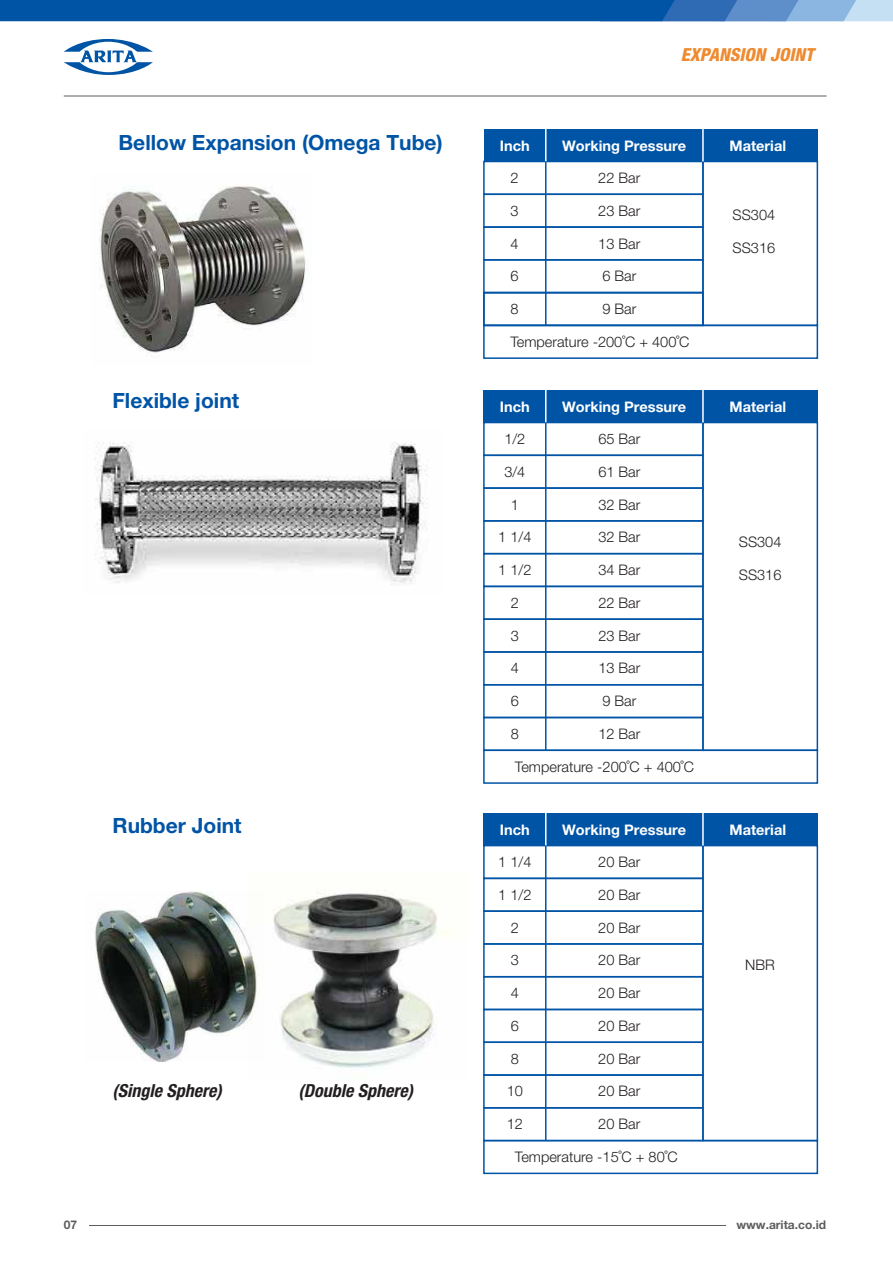
<style>
.page{position:relative;width:893px;height:1263px;background:#fff}
.page>*{position:absolute;margin:0;border:0;box-sizing:border-box;transform-origin:0 0}
.t1{font:700 21px "Helvetica Neue LT Pro";color:#0054a6}
.t2{font:italic 700 condensed 18px "Helvetica Neue LT Pro";color:#231f20}
.t3{font:italic 800 condensed 18px "Helvetica Neue LT Pro";color:#ee8a2f}
.t4{font:300 14.55px "Helvetica Neue LT Pro";color:#231f20}
.t5{font:700 14.55px "Helvetica Neue LT Pro";color:#fff}
.t6{font:700 12px "Helvetica Neue LT Pro";color:#5d5d60}
</style>
<div class="page">
<svg style="left:0;top:0;width:893px;height:21px;background:#1c66b0"></svg>
<svg style="left:64px;top:39px;width:89px;height:36px"></svg>
<hr style="left:64px;top:96px;width:762px;height:1px;background:#5d5d60">
<hr style="left:89px;top:1225px;width:636px;height:1px;background:#5d5d60">
<div style="left:703px;top:390px;width:114px;height:32px;background:#0054a6"></div>
<img style="left:99px;top:186px;width:209px;height:167px">
<div style="left:484px;top:129px;width:333px;height:32px;background:#0054a6"></div>
<div style="left:483px;top:161px;width:221px;height:34px;border:2px solid #0054a6"></div>
<div style="left:702px;top:161px;width:116px;height:165px;border:2px solid #0054a6"></div>
<div style="left:483px;top:194px;width:221px;height:34px;border:2px solid #0054a6"></div>
<div style="left:483px;top:226px;width:221px;height:35px;border:2px solid #0054a6"></div>
<div style="left:483px;top:259px;width:221px;height:34px;border:2px solid #0054a6"></div>
<div style="left:483px;top:292px;width:221px;height:34px;border:2px solid #0054a6"></div>
<div style="left:483px;top:325px;width:335px;height:34px;border:2px solid #0054a6"></div>
<hr style="left:545px;top:129px;width:1px;height:32px;background:#fff">
<hr style="left:702px;top:129px;width:2px;height:32px;background:#fff">
<hr style="left:545px;top:161px;width:1px;height:164px;background:#0054a6">
<div style="left:484px;top:390px;width:219px;height:32px;background:#0054a6"></div>
<div style="left:483px;top:422px;width:221px;height:34px;border:2px solid #0054a6"></div>
<div style="left:483px;top:455px;width:221px;height:34px;border:2px solid #0054a6"></div>
<div style="left:702px;top:422px;width:116px;height:329px;border:2px solid #0054a6"></div>
<div style="left:483px;top:487px;width:221px;height:35px;border:2px solid #0054a6"></div>
<div style="left:483px;top:520px;width:221px;height:34px;border:2px solid #0054a6"></div>
<div style="left:483px;top:553px;width:221px;height:34px;border:2px solid #0054a6"></div>
<div style="left:483px;top:586px;width:221px;height:34px;border:2px solid #0054a6"></div>
<div style="left:483px;top:618px;width:221px;height:35px;border:2px solid #0054a6"></div>
<div style="left:483px;top:651px;width:221px;height:34px;border:2px solid #0054a6"></div>
<div style="left:483px;top:684px;width:221px;height:34px;border:2px solid #0054a6"></div>
<div style="left:483px;top:717px;width:221px;height:34px;border:2px solid #0054a6"></div>
<div style="left:483px;top:749px;width:335px;height:35px;border:2px solid #0054a6"></div>
<hr style="left:545px;top:390px;width:1px;height:32px;background:#fff">
<hr style="left:702px;top:390px;width:2px;height:32px;background:#fff">
<hr style="left:545px;top:422px;width:1px;height:328px;background:#0054a6">
<div style="left:484px;top:813px;width:219px;height:32px;background:#0054a6"></div>
<div style="left:703px;top:813px;width:114px;height:32px;background:#0054a6"></div>
<div style="left:483px;top:845px;width:221px;height:34px;border:2px solid #0054a6"></div>
<div style="left:702px;top:845px;width:116px;height:296px;border:2px solid #0054a6"></div>
<div style="left:483px;top:878px;width:221px;height:34px;border:2px solid #0054a6"></div>
<div style="left:483px;top:910px;width:221px;height:35px;border:2px solid #0054a6"></div>
<div style="left:483px;top:943px;width:221px;height:34px;border:2px solid #0054a6"></div>
<div style="left:483px;top:976px;width:221px;height:34px;border:2px solid #0054a6"></div>
<div style="left:483px;top:1009px;width:221px;height:34px;border:2px solid #0054a6"></div>
<div style="left:483px;top:1041px;width:221px;height:35px;border:2px solid #0054a6"></div>
<div style="left:483px;top:1074px;width:221px;height:34px;border:2px solid #0054a6"></div>
<div style="left:483px;top:1107px;width:221px;height:34px;border:2px solid #0054a6"></div>
<div style="left:483px;top:1140px;width:335px;height:34px;border:2px solid #0054a6"></div>
<hr style="left:545px;top:813px;width:1px;height:33px;background:#fff">
<hr style="left:702px;top:813px;width:2px;height:33px;background:#fff">
<hr style="left:545px;top:845px;width:1px;height:295px;background:#0054a6">
<img style="left:95px;top:442px;width:332px;height:143px">
<img style="left:95px;top:892px;width:152px;height:169px">
<img style="left:247px;top:889px;width:207px;height:179px">
<h1 class="t1" style="left:119px;top:129px;width:326px">Bellow Expansion (Omega Tube)</h1>
<h1 class="t1" style="left:113px;top:387px;width:128px">Flexible joint</h1>
<h1 class="t1" style="left:113px;top:812px;width:131px">Rubber Joint</h1>
<p class="t2" style="left:113px;top:1080px;width:111px">(Single Sphere)</p>
<p class="t2" style="left:299px;top:1080px;width:116px">(Double Sphere)</p>
<p class="t3" style="left:681px;top:44px;width:135px">EXPANSION JOINT</p>
<p class="t5" style="left:500px;top:136px;width:31px">Inch</p>
<p class="t4" style="left:510px;top:169px;width:10px">2</p>
<p class="t4" style="left:510px;top:202px;width:10px">3</p>
<p class="t4" style="left:510px;top:234px;width:10px">4</p>
<p class="t4" style="left:510px;top:267px;width:10px">6</p>
<p class="t4" style="left:510px;top:300px;width:10px">8</p>
<p class="t4" style="left:510px;top:333px;width:181px">Temperature -200˚C + 400˚C</p>
<p class="t5" style="left:562px;top:136px;width:126px">Working Pressure</p>
<p class="t5" style="left:729px;top:136px;width:58px">Material</p>
<p class="t4" style="left:598px;top:169px;width:44px">22 Bar</p>
<p class="t4" style="left:598px;top:202px;width:44px">23 Bar</p>
<p class="t4" style="left:598px;top:234px;width:44px">13 Bar</p>
<p class="t4" style="left:602px;top:267px;width:36px">6 Bar</p>
<p class="t4" style="left:602px;top:300px;width:36px">9 Bar</p>
<p class="t4" style="left:733px;top:206px;width:44px">SS304</p>
<p class="t4" style="left:733px;top:239px;width:44px">SS316</p>
<p class="t5" style="left:500px;top:397px;width:31px">Inch</p>
<p class="t5" style="left:729px;top:397px;width:58px">Material</p>
<p class="t4" style="left:504px;top:430px;width:23px">1/2</p>
<p class="t4" style="left:504px;top:463px;width:23px">3/4</p>
<p class="t4" style="left:511px;top:495px;width:10px">1</p>
<p class="t4" style="left:498px;top:528px;width:35px">1 1/4</p>
<p class="t4" style="left:498px;top:561px;width:35px">1 1/2</p>
<p class="t4" style="left:511px;top:594px;width:10px">2</p>
<p class="t4" style="left:511px;top:626px;width:10px">3</p>
<p class="t4" style="left:511px;top:659px;width:10px">4</p>
<p class="t4" style="left:511px;top:692px;width:10px">6</p>
<p class="t4" style="left:511px;top:725px;width:10px">8</p>
<p class="t4" style="left:515px;top:758px;width:181px">Temperature -200˚C + 400˚C</p>
<p class="t5" style="left:562px;top:397px;width:126px">Working Pressure</p>
<p class="t4" style="left:598px;top:430px;width:44px">65 Bar</p>
<p class="t4" style="left:598px;top:463px;width:44px">61 Bar</p>
<p class="t4" style="left:598px;top:495px;width:44px">32 Bar</p>
<p class="t4" style="left:598px;top:528px;width:44px">32 Bar</p>
<p class="t4" style="left:598px;top:561px;width:44px">34 Bar</p>
<p class="t4" style="left:598px;top:594px;width:44px">22 Bar</p>
<p class="t4" style="left:598px;top:626px;width:44px">23 Bar</p>
<p class="t4" style="left:598px;top:659px;width:44px">13 Bar</p>
<p class="t4" style="left:602px;top:692px;width:36px">9 Bar</p>
<p class="t4" style="left:598px;top:725px;width:44px">12 Bar</p>
<p class="t4" style="left:739px;top:533px;width:44px">SS304</p>
<p class="t4" style="left:739px;top:566px;width:44px">SS316</p>
<p class="t5" style="left:500px;top:820px;width:31px">Inch</p>
<p class="t4" style="left:498px;top:853px;width:35px">1 1/4</p>
<p class="t4" style="left:498px;top:886px;width:35px">1 1/2</p>
<p class="t4" style="left:511px;top:918px;width:10px">2</p>
<p class="t4" style="left:511px;top:951px;width:10px">3</p>
<p class="t4" style="left:511px;top:984px;width:10px">4</p>
<p class="t4" style="left:511px;top:1017px;width:10px">6</p>
<p class="t4" style="left:511px;top:1049px;width:10px">8</p>
<p class="t4" style="left:507px;top:1082px;width:18px">10</p>
<p class="t4" style="left:507px;top:1115px;width:18px">12</p>
<p class="t4" style="left:515px;top:1148px;width:164px">Temperature -15˚C + 80˚C</p>
<p class="t5" style="left:562px;top:820px;width:126px">Working Pressure</p>
<p class="t4" style="left:598px;top:853px;width:44px">20 Bar</p>
<p class="t4" style="left:598px;top:886px;width:44px">20 Bar</p>
<p class="t4" style="left:598px;top:918px;width:44px">20 Bar</p>
<p class="t4" style="left:598px;top:951px;width:44px">20 Bar</p>
<p class="t4" style="left:598px;top:984px;width:44px">20 Bar</p>
<p class="t4" style="left:598px;top:1017px;width:44px">20 Bar</p>
<p class="t4" style="left:598px;top:1049px;width:44px">20 Bar</p>
<p class="t4" style="left:598px;top:1082px;width:44px">20 Bar</p>
<p class="t4" style="left:598px;top:1115px;width:44px">20 Bar</p>
<p class="t5" style="left:729px;top:820px;width:58px">Material</p>
<p class="t4" style="left:745px;top:956px;width:31px">NBR</p>
<p class="t6" style="left:64px;top:1218px;width:15px">07</p>
<p class="t6" style="left:736px;top:1218px;width:91px">www.arita.co.id</p>
</div>
